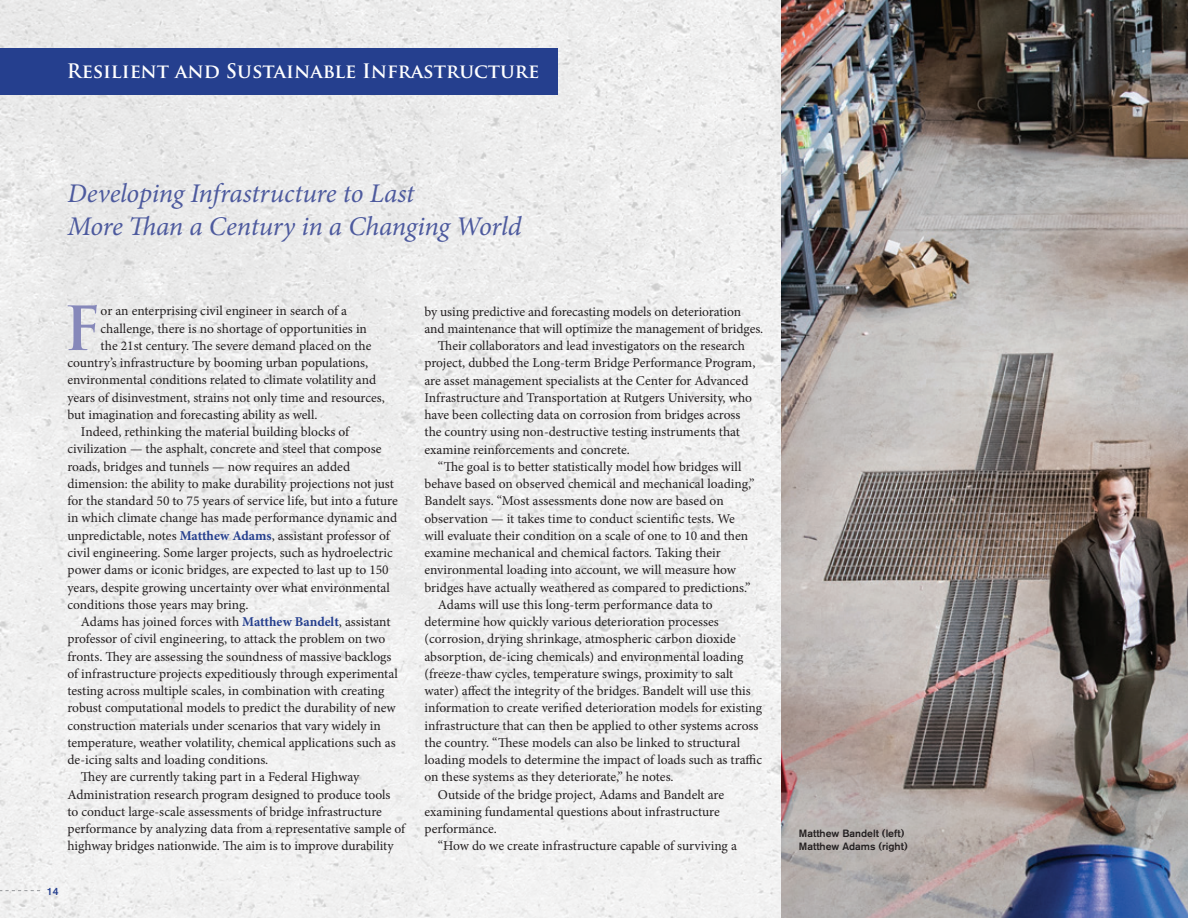
<style>
.page{position:relative;width:1188px;height:918px;background:#fff}
.page>*{position:absolute;margin:0;border:0;box-sizing:border-box;transform-origin:0 0}
.t1{font:700 59.25px "Trajan Pro";color:#8688ba}
.t2{font:italic 27px/32.4px "Minion Pro";letter-spacing:-.01em;color:#4d5a9e}
.t3{font:700 19.5px "Trajan Pro";color:#fff}
.t4{font:13.5px "Minion Pro";color:#231f20}
.t5{font:500 10.5px/13.5px "Akzidenz Grotesk BE";color:#231f20}
.t6{font:500 10.5px "Akzidenz Grotesk BE";color:#253f8e}
.s1{font-weight:700;color:#253f8e}
</style>
<div class="page">
<img style="left:0;top:0;width:782px;height:918px">
<svg style="left:0;top:890px;width:40px;height:1px"></svg>
<img style="left:782px;top:0;width:406px;height:918px">
<div style="left:0;top:48px;width:557px;height:46px;background:#253f8e"></div>
<h3 class="t3" style="left:67px;top:59px;width:474px">Resilient and Sustainable Infrastructure</h3>
<h2 class="t2" style="left:68px;top:178px;width:456px">Developing Infrastructure to Last<br>More Than a Century in a Changing World</h2>
<h1 class="t1" style="left:64px;top:292px;width:38px">F</h1>
<p class="t4" style="left:101px;top:302px;width:248px">or an enterprising civil engineer in search of a</p>
<p class="t4" style="left:101px;top:319px;width:268px">challenge, there is no shortage of opportunities in</p>
<p class="t4" style="left:101px;top:337px;width:272px">the 21st century. The severe demand placed on the</p>
<p class="t4" style="left:67px;top:354px;width:302px">country’s infrastructure by booming urban populations,</p>
<p class="t4" style="left:67px;top:371px;width:310px">environmental conditions related to climate volatility and</p>
<p class="t4" style="left:67px;top:388px;width:319px">years of disinvestment, strains not only time and resources,</p>
<p class="t4" style="left:67px;top:406px;width:252px">but imagination and forecasting ability as well.</p>
<p class="t4" style="left:81px;top:423px;width:270px">Indeed, rethinking the material building blocks of</p>
<p class="t4" style="left:67px;top:440px;width:316px">civilization — the asphalt, concrete and steel that compose</p>
<p class="t4" style="left:67px;top:457px;width:284px">roads, bridges and tunnels — now requires an added</p>
<p class="t4" style="left:67px;top:475px;width:328px">dimension: the ability to make durability projections not just</p>
<p class="t4" style="left:67px;top:492px;width:332px">for the standard 50 to 75 years of service life, but into a future</p>
<p class="t4" style="left:67px;top:509px;width:331px">in which climate change has made performance dynamic and</p>
<p class="t4" style="left:67px;top:526px;width:324px">unpredictable, notes <span class="s1">Matthew Adams</span>, assistant professor of</p>
<p class="t4" style="left:67px;top:544px;width:327px">civil engineering. Some larger projects, such as hydroelectric</p>
<p class="t4" style="left:67px;top:561px;width:323px">power dams or iconic bridges, are expected to last up to 150</p>
<p class="t4" style="left:67px;top:578px;width:324px">years, despite growing uncertainty over what environmental</p>
<p class="t4" style="left:67px;top:595px;width:183px">conditions those years may bring.</p>
<p class="t4" style="left:81px;top:613px;width:311px">Adams has joined forces with <span class="s1">Matthew Bandelt</span>, assistant</p>
<p class="t4" style="left:67px;top:630px;width:319px">professor of civil engineering, to attack the problem on two</p>
<p class="t4" style="left:67px;top:647px;width:326px">fronts. They are assessing the soundness of massive backlogs</p>
<p class="t4" style="left:67px;top:664px;width:332px">of infrastructure projects expeditiously through experimental</p>
<p class="t4" style="left:67px;top:682px;width:318px">testing across multiple scales, in combination with creating</p>
<p class="t4" style="left:67px;top:699px;width:330px">robust computational models to predict the durability of new</p>
<p class="t4" style="left:67px;top:716px;width:315px">construction materials under scenarios that vary widely in</p>
<p class="t4" style="left:67px;top:733px;width:330px">temperature, weather volatility, chemical applications such as</p>
<p class="t4" style="left:67px;top:751px;width:202px">de-icing salts and loading conditions.</p>
<p class="t4" style="left:81px;top:768px;width:280px">They are currently taking part in a Federal Highway</p>
<p class="t4" style="left:67px;top:785px;width:325px">Administration research program designed to produce tools</p>
<p class="t4" style="left:67px;top:802px;width:316px">to conduct large-scale assessments of bridge infrastructure</p>
<p class="t4" style="left:67px;top:820px;width:339px">performance by analyzing data from a representative sample of</p>
<p class="t4" style="left:67px;top:837px;width:328px">highway bridges nationwide. The aim is to improve durability</p>
<p class="t6" style="left:47px;top:885px;width:14px">14</p>
<p class="t4" style="left:424px;top:302px;width:318px">by using predictive and forecasting models on deterioration</p>
<p class="t4" style="left:424px;top:319px;width:340px">and maintenance that will optimize the management of bridges.</p>
<p class="t4" style="left:438px;top:337px;width:309px">Their collaborators and lead investigators on the research</p>
<p class="t4" style="left:424px;top:354px;width:332px">project, dubbed the Long-term Bridge Performance Program,</p>
<p class="t4" style="left:424px;top:371px;width:326px">are asset management specialists at the Center for Advanced</p>
<p class="t4" style="left:424px;top:388px;width:329px">Infrastructure and Transportation at Rutgers University, who</p>
<p class="t4" style="left:424px;top:406px;width:317px">have been collecting data on corrosion from bridges across</p>
<p class="t4" style="left:424px;top:423px;width:317px">the country using non-destructive testing instruments that</p>
<p class="t4" style="left:424px;top:440px;width:207px">examine reinforcements and concrete.</p>
<p class="t4" style="left:438px;top:457px;width:305px">“The goal is to better statistically model how bridges will</p>
<p class="t4" style="left:424px;top:475px;width:332px">behave based on observed chemical and mechanical loading,”</p>
<p class="t4" style="left:424px;top:492px;width:301px">Bandelt says. “Most assessments done now are based on</p>
<p class="t4" style="left:424px;top:509px;width:312px">observation — it takes time to conduct scientific tests. We</p>
<p class="t4" style="left:424px;top:526px;width:325px">will evaluate their condition on a scale of one to 10 and then</p>
<p class="t4" style="left:424px;top:544px;width:298px">examine mechanical and chemical factors. Taking their</p>
<p class="t4" style="left:424px;top:561px;width:313px">environmental loading into account, we will measure how</p>
<p class="t4" style="left:424px;top:578px;width:328px">bridges have actually weathered as compared to predictions.”</p>
<p class="t4" style="left:438px;top:595px;width:276px">Adams will use this long-term performance data to</p>
<p class="t4" style="left:424px;top:613px;width:296px">determine how quickly various deterioration processes</p>
<p class="t4" style="left:424px;top:630px;width:313px">(corrosion, drying shrinkage, atmospheric carbon dioxide</p>
<p class="t4" style="left:424px;top:647px;width:321px">absorption, de-icing chemicals) and environmental loading</p>
<p class="t4" style="left:424px;top:665px;width:310px">(freeze-thaw cycles, temperature swings, proximity to salt</p>
<p class="t4" style="left:424px;top:682px;width:328px">water) affect the integrity of the bridges. Bandelt will use this</p>
<p class="t4" style="left:424px;top:699px;width:339px">information to create verified deterioration models for existing</p>
<p class="t4" style="left:424px;top:716px;width:336px">infrastructure that can then be applied to other systems across</p>
<p class="t4" style="left:424px;top:734px;width:317px">the country. “These models can also be linked to structural</p>
<p class="t4" style="left:424px;top:751px;width:339px">loading models to determine the impact of loads such as traffic</p>
<p class="t4" style="left:424px;top:768px;width:251px">on these systems as they deteriorate,” he notes.</p>
<p class="t4" style="left:438px;top:785px;width:288px">Outside of the bridge project, Adams and Bandelt are</p>
<p class="t4" style="left:424px;top:803px;width:297px">examining fundamental questions about infrastructure</p>
<p class="t4" style="left:424px;top:820px;width:74px">performance.</p>
<p class="t4" style="left:438px;top:837px;width:300px">“How do we create infrastructure capable of surviving a</p>
<p class="t5" style="left:799px;top:826px;width:110px">Matthew Bandelt (left)<br>Matthew Adams (right)</p>
</div>
